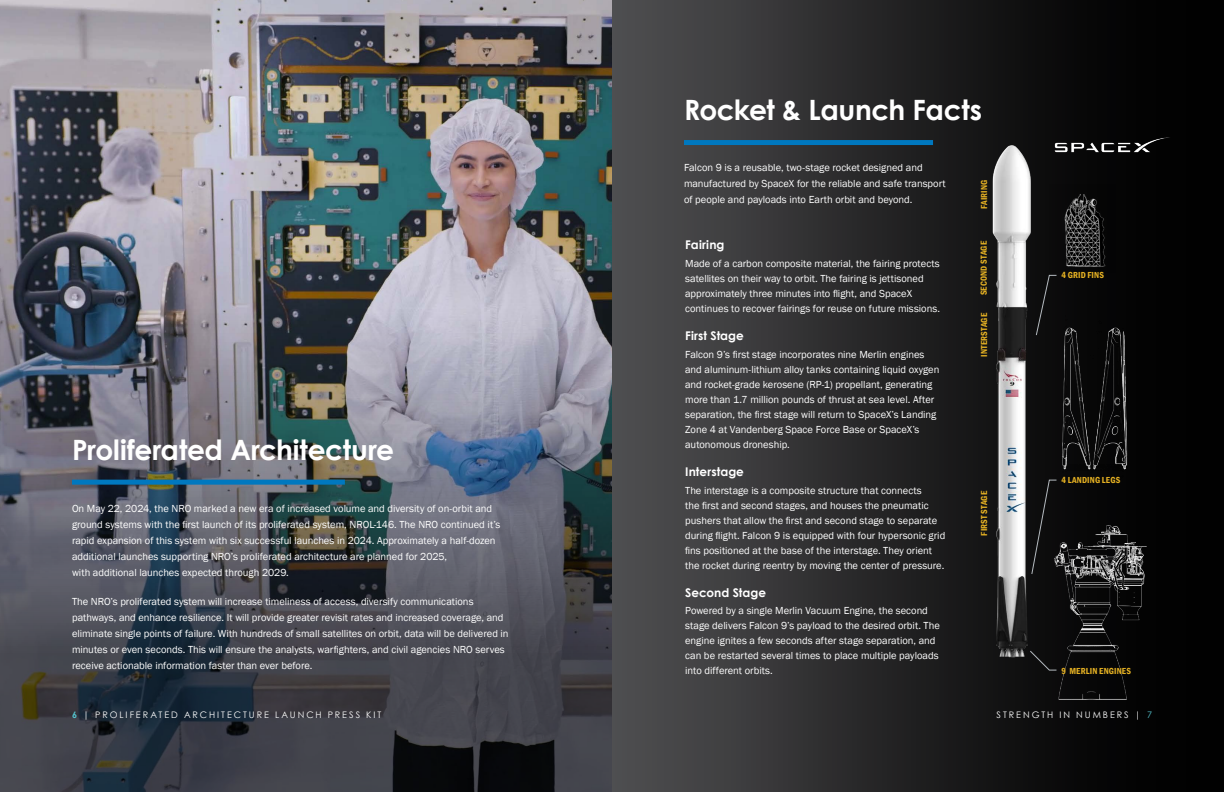
<style>
.page{position:relative;width:1224px;height:792px;background:#fff}
.page>*{position:absolute;margin:0;border:0;box-sizing:border-box;transform-origin:0 0}
.t1{font:700 28px "Century Gothic";letter-spacing:-.015em;color:#fff}
.t2{font:700 12px "Century Gothic";letter-spacing:.005em;color:#fff}
.t3{font:10.5px/15px "Franklin Gothic";color:#fff}
.t4{font:600 condensed 9px "Franklin Gothic";letter-spacing:.015em;color:#e5b123}
.t5{font:9px "Century Gothic";letter-spacing:.22em;color:#fff}
.s1{font-weight:700;color:#56c5d0}
.s2{color:#56c5d0}
</style>
<div class="page">
<img style="left:0;top:0;width:612px;height:262px">
<img style="left:0;top:262px;width:612px;height:530px">
<div style="left:612px;top:0;width:612px;height:792px;background:linear-gradient(to right,#4d4d4f,#000)"></div>
<img style="left:1054px;top:136px;width:117px;height:16px">
<img style="left:977px;top:130px;width:73px;height:544px">
<div style="left:72px;top:480px;width:273px;height:5px;background:#0078bf"></div>
<div style="left:684px;top:140px;width:249px;height:5px;background:#0078bf"></div>
<img style="left:1036px;top:514px;width:123px;height:188px">
<img style="left:1050px;top:184px;width:66px;height:88px">
<img style="left:1049px;top:315px;width:86px;height:168px">
<svg style="left:1035px;top:274px;width:23px;height:62px"></svg>
<svg style="left:1031px;top:479px;width:27px;height:96px;background:#141415"></svg>
<svg style="left:1029px;top:650px;width:28px;height:21px"></svg>
<h1 class="t1" style="left:72px;top:428px;width:324px">Proliferated Architecture</h1>
<p class="t3" style="left:72px;top:501px;width:430px;line-height:16px">On May 22, 2024, the NRO marked a new era of increased volume and diversity of on-orbit and ground systems with the first launch of its proliferated system, NROL-146. The NRO continued it’s rapid expansion of this system with six successful launches in 2024. Approximately a half-dozen additional launches supporting NRO’s proliferated architecture are planned for 2025,<br>with additional launches expected through 2029.</p>
<p class="t3" style="left:72px;top:594px;width:438px;line-height:16px">The NRO’s proliferated system will increase timeliness of access, diversify communications pathways, and enhance resilience. It will provide greater revisit rates and increased coverage, and eliminate single points of failure. With hundreds of small satellites on orbit, data will be delivered in minutes or even seconds. This will ensure the analysts, warfighters, and civil agencies NRO serves receive actionable information faster than ever before.</p>
<h1 class="t1" style="left:684px;top:89px;width:300px">Rocket &amp; Launch Facts</h1>
<p class="t3" style="left:684px;top:160px;width:263px;line-height:16px">Falcon 9 is a reusable, two-stage rocket designed and manufactured by SpaceX for the reliable and safe transport of people and payloads into Earth orbit and beyond.</p>
<p class="t2" style="left:685px;top:236px;width:41px">Fairing</p>
<p class="t3" style="left:685px;top:256px;width:256px">Made of a carbon composite material, the fairing protects satellites on their way to orbit. The fairing is jettisoned approximately three minutes into flight, and SpaceX continues to recover fairings for reuse on future missions.</p>
<p class="t2" style="left:685px;top:327px;width:60px">First Stage</p>
<p class="t3" style="left:685px;top:347px;width:256px">Falcon 9’s first stage incorporates nine Merlin engines and aluminum-lithium alloy tanks containing liquid oxygen and rocket-grade kerosene (RP-1) propellant, generating more than 1.7 million pounds of thrust at sea level. After separation, the first stage will return to SpaceX’s Landing Zone 4 at Vandenberg Space Force Base or SpaceX’s autonomous droneship.</p>
<p class="t2" style="left:685px;top:463px;width:60px">Interstage</p>
<p class="t3" style="left:685px;top:483px;width:262px">The interstage is a composite structure that connects<br>the first and second stages, and houses the pneumatic pushers that allow the first and second stage to separate during flight. Falcon 9 is equipped with four hypersonic grid fins positioned at the base of the interstage. They orient the rocket during reentry by moving the center of pressure.</p>
<p class="t2" style="left:685px;top:584px;width:82px">Second Stage</p>
<p class="t3" style="left:685px;top:604px;width:256px">Powered by a single Merlin Vacuum Engine, the second stage delivers Falcon 9’s payload to the desired orbit. The engine ignites a few seconds after stage separation, and can be restarted several times to place multiple payloads into different orbits.</p>
<p class="t4" style="left:978px;top:209px;width:31px;rotate:-90deg">FAIRING</p>
<p class="t4" style="left:978px;top:295px;width:56px;rotate:-90deg">SECOND STAGE</p>
<p class="t4" style="left:978px;top:357px;width:45px;rotate:-90deg">INTERSTAGE</p>
<p class="t4" style="left:978px;top:536px;width:46px;rotate:-90deg">FIRST STAGE</p>
<p class="t4" style="left:1061px;top:269px;width:44px">4 GRID FINS</p>
<p class="t4" style="left:1061px;top:474px;width:60px">4 LANDING LEGS</p>
<p class="t4" style="left:1061px;top:665px;width:71px">9 MERLIN ENGINES</p>
<p class="t5" style="left:72px;top:708px;width:311px"><span class="s1">6</span> | PROLIFERATED ARCHITECTURE LAUNCH PRESS KIT</p>
<p class="t5" style="left:997px;top:708px;width:157px">STRENGTH IN NUMBERS | <span class="s2">7</span></p>
</div>
